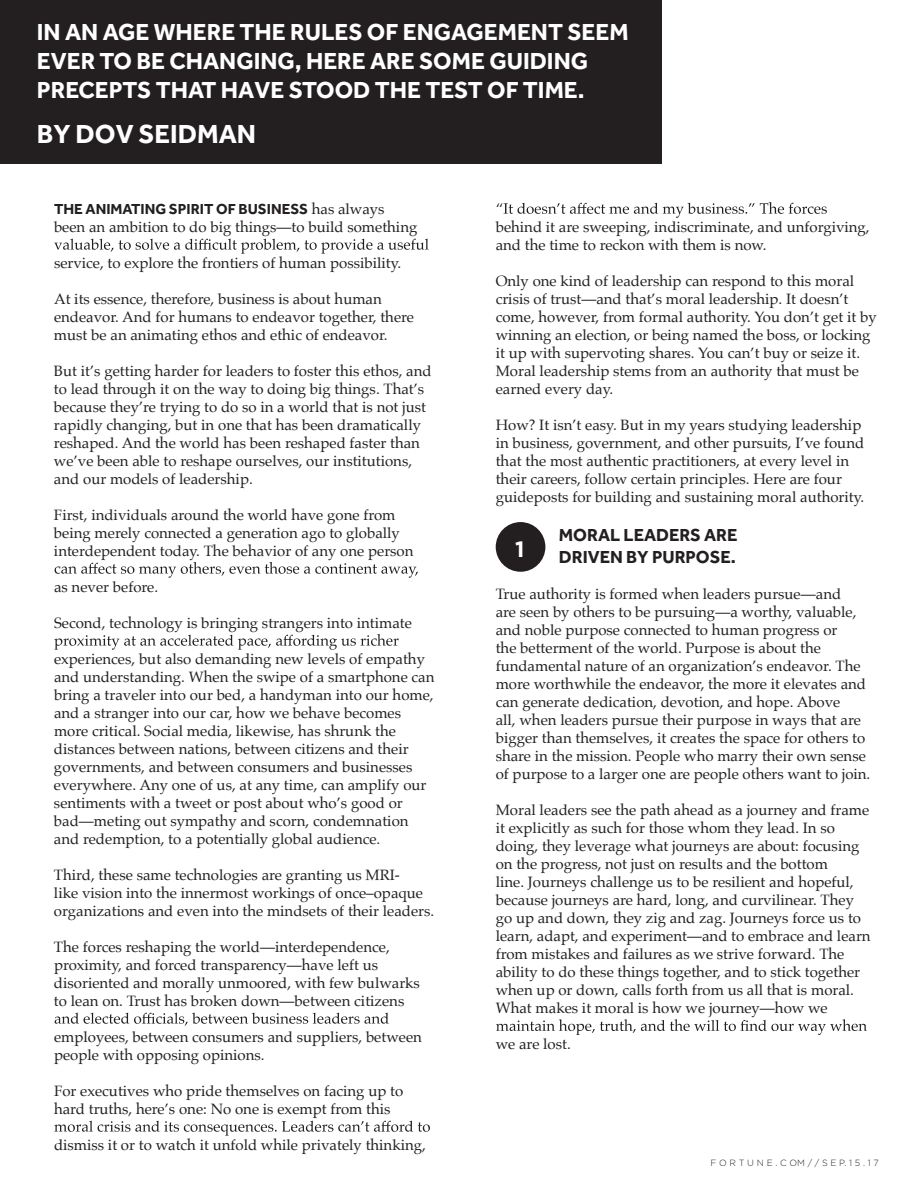
<style>
.page{position:relative;width:918px;height:1188px;background:#fff}
.page>*{position:absolute;margin:0;border:0;box-sizing:border-box;transform-origin:0 0}
.t1{font:700 27px "Effra";color:#fff}
.t2{font:700 24px/28.8px "Effra";color:#fff}
.t3{font:700 22.2px "Gotham";color:#fff}
.t4{font:700 18px/21.6px "Effra";color:#231f20}
.t5{font:15px/18px "Palatino";color:#231f20}
.t6{font:700 15px "Effra";color:#231f20}
.t7{font:300 9px "Gotham";color:#231f20}
.s1{font-family:"Palatino";font-weight:400}
</style>
<div class="page">
<svg style="left:54px;top:239px;width:375px;height:15px"></svg>
<svg style="left:55px;top:562px;width:363px;height:16px"></svg>
<svg style="left:54px;top:634px;width:345px;height:16px"></svg>
<svg style="left:55px;top:1013px;width:334px;height:13px"></svg>
<svg style="left:54px;top:1121px;width:376px;height:15px"></svg>
<svg style="left:497px;top:202px;width:330px;height:16px"></svg>
<svg style="left:496px;top:1019px;width:371px;height:16px"></svg>
<div style="left:496px;top:522px;width:49px;height:50px;background:#231f20;border-radius:50%"></div>
<div style="left:0;top:0;width:662px;height:164px;background:#231f20"></div>
<h2 class="t2" style="left:37px;top:17px;width:593px">IN AN AGE WHERE THE RULES OF ENGAGEMENT SEEM<br>EVER TO BE CHANGING, HERE ARE SOME GUIDING<br>PRECEPTS THAT HAVE STOOD THE TEST OF TIME.</h2>
<h1 class="t1" style="left:37px;top:118px;width:221px">BY DOV SEIDMAN</h1>
<p class="t6" style="left:54px;top:199px;width:332px">THE ANIMATING SPIRIT OF BUSINESS <span class="s1">has always</span></p>
<p class="t5" style="left:54px;top:217px;width:365px">been an ambition to do big things—to build something</p>
<p class="t5" style="left:54px;top:253px;width:349px">service, to explore the frontiers of human possibility.</p>
<p class="t5" style="left:54px;top:289px;width:362px">At its essence, therefore, business is about human endeavor. And for humans to endeavor together, there must be an animating ethos and ethic of endeavor.</p>
<p class="t5" style="left:54px;top:361px;width:379px">But it’s getting harder for leaders to foster this ethos, and to lead through it on the way to doing big things. That’s because they’re trying to do so in a world that is not just rapidly changing, but in one that has been dramatically reshaped. And the world has been reshaped faster than we’ve been able to reshape ourselves, our institutions, and our models of leadership.</p>
<p class="t5" style="left:54px;top:505px;width:361px">First, individuals around the world have gone from being merely connected a generation ago to globally interdependent today. The behavior of any one person</p>
<p class="t5" style="left:54px;top:577px;width:106px">as never before.</p>
<p class="t5" style="left:54px;top:613px;width:360px">Second, technology is bringing strangers into intimate</p>
<p class="t5" style="left:54px;top:649px;width:382px">experiences, but also demanding new levels of empathy and understanding. When the swipe of a smartphone can bring a traveler into our bed, a handyman into our home, and a stranger into our car, how we behave becomes more critical. Social media, likewise, has shrunk the distances between nations, between citizens and their governments, and between consumers and businesses everywhere. Any one of us, at any time, can amplify our sentiments with a tweet or post about who’s good or bad—meting out sympathy and scorn, condemnation and redemption, to a potentially global audience.</p>
<p class="t5" style="left:54px;top:865px;width:382px">Third, these same technologies are granting us MRI-<br>like vision into the innermost workings of once–opaque organizations and even into the mindsets of their leaders.</p>
<p class="t5" style="left:54px;top:937px;width:368px">The forces reshaping the world—interdependence, proximity, and forced transparency—have left us disoriented and morally unmoored, with few bulwarks to lean on. Trust has broken down—between citizens</p>
<p class="t5" style="left:54px;top:1027px;width:370px">employees, between consumers and suppliers, between people with opposing opinions.</p>
<p class="t5" style="left:54px;top:1081px;width:351px">For executives who pride themselves on facing up to hard truths, here’s one: No one is exempt from this</p>
<p class="t5" style="left:54px;top:1135px;width:373px">dismiss it or to watch it unfold while privately thinking,</p>
<p class="t5" style="left:496px;top:217px;width:375px">behind it are sweeping, indiscriminate, and unforgiving, and the time to reckon with them is now.</p>
<p class="t5" style="left:496px;top:271px;width:382px">Only one kind of leadership can respond to this moral crisis of trust—and that’s moral leadership. It doesn’t come, however, from formal authority. You don’t get it by winning an election, or being named the boss, or locking it up with supervoting shares. You can’t buy or seize it.<br>Moral leadership stems from an authority that must be earned every day.</p>
<p class="t5" style="left:496px;top:415px;width:370px">How? It isn’t easy. But in my years studying leadership in business, government, and other pursuits, I’ve found that the most authentic practitioners, at every level in their careers, follow certain principles. Here are four guideposts for building and sustaining moral authority.</p>
<p class="t4" style="left:559px;top:524px;width:180px">MORAL LEADERS ARE<br>DRIVEN BY PURPOSE.</p>
<p class="t5" style="left:496px;top:585px;width:376px">True authority is formed when leaders pursue—and<br>are seen by others to be pursuing—a worthy, valuable, and noble purpose connected to human progress or<br>the betterment of the world. Purpose is about the fundamental nature of an organization’s endeavor. The more worthwhile the endeavor, the more it elevates and can generate dedication, devotion, and hope. Above<br>all, when leaders pursue their purpose in ways that are bigger than themselves, it creates the space for others to share in the mission. People who marry their own sense of purpose to a larger one are people others want to join.</p>
<p class="t5" style="left:496px;top:801px;width:376px">Moral leaders see the path ahead as a journey and frame it explicitly as such for those whom they lead. In so doing, they leverage what journeys are about: focusing on the progress, not just on results and the bottom<br>line. Journeys challenge us to be resilient and hopeful, because journeys are hard, long, and curvilinear. They go up and down, they zig and zag. Journeys force us to learn, adapt, and experiment—and to embrace and learn from mistakes and failures as we strive forward. The ability to do these things together, and to stick together when up or down, calls forth from us all that is moral.<br>What makes it moral is how we journey—how we</p>
<p class="t5" style="left:496px;top:1035px;width:77px">we are lost.</p>
<h3 class="t3" style="left:515px;top:537px;width:11px">1</h3>
<p class="t7" style="left:711px;top:1158px;width:170px">F O R T U N E . C OM / / S E P. 1 5 . 1 7</p>
</div>
